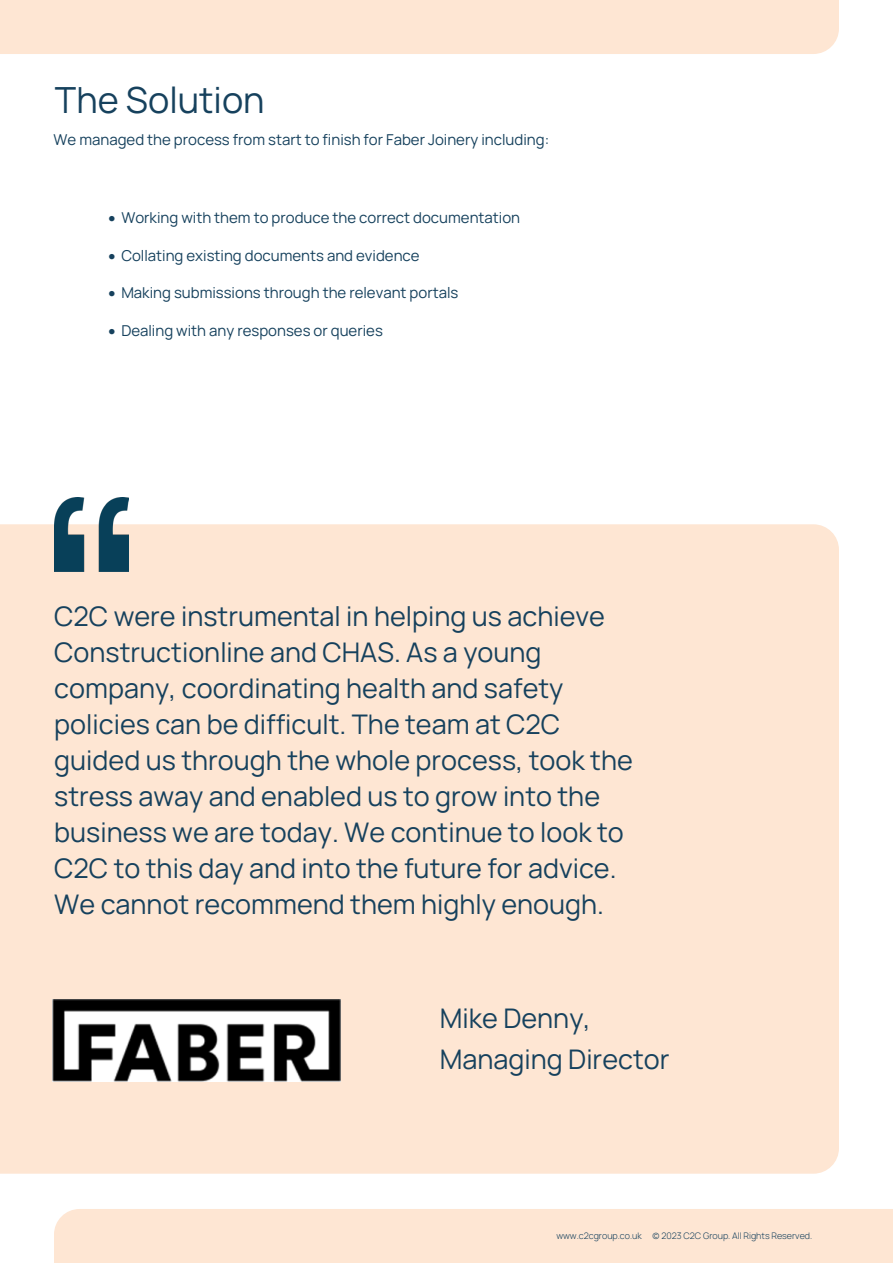
<style>
.page{position:relative;width:893px;height:1263px;background:#fff}
.page>*{position:absolute;margin:0;border:0;box-sizing:border-box;transform-origin:0 0}
.t1{font:36px "Manrope";color:#16415d}
.t2{font:27px/36px "Manrope";color:#16415d}
.t3{font:15px "Manrope";color:#16415d}
.t4{font:300 9px "Manrope";color:#16415d}
</style>
<div class="page">
<div style="left:54px;top:1209px;width:839px;height:54px;background:#fee6d3"></div>
<div style="left:0;top:0;width:839px;height:54px;background:#fee6d3"></div>
<div style="left:0;top:524px;width:839px;height:650px;background:#fee6d3"></div>
<img style="left:54px;top:497px;width:74px;height:74px">
<img style="left:53px;top:999px;width:288px;height:83px">
<p class="t1" style="left:55px;top:75px;width:211px">The Solution</p>
<p class="t3" style="left:54px;top:129px;width:497px">We managed the process from start to finish for Faber Joinery including:</p>
<p class="t3" style="left:109px;top:207px;width:413px">• Working with them to produce the correct documentation</p>
<p class="t3" style="left:109px;top:245px;width:313px">• Collating existing documents and evidence</p>
<p class="t3" style="left:109px;top:282px;width:351px">• Making submissions through the relevant portals</p>
<p class="t3" style="left:109px;top:320px;width:276px">• Dealing with any responses or queries</p>
<p class="t2" style="left:54px;top:597px;width:580px">C2C were instrumental in helping us achieve Constructionline and CHAS. As a young company, coordinating health and safety policies can be difficult. The team at C2C guided us through the whole process, took the stress away and enabled us to grow into the business we are today. We continue to look to C2C to this day and into the future for advice.<br>We cannot recommend them highly enough.</p>
<p class="t2" style="left:440px;top:997px;width:231px;line-height:40.5px">Mike Denny,<br>Managing Director</p>
<p class="t4" style="left:556px;top:1229px;width:257px">www.c2cgroup.co.uk © 2023 C2C Group. All Rights Reserved.</p>
</div>
